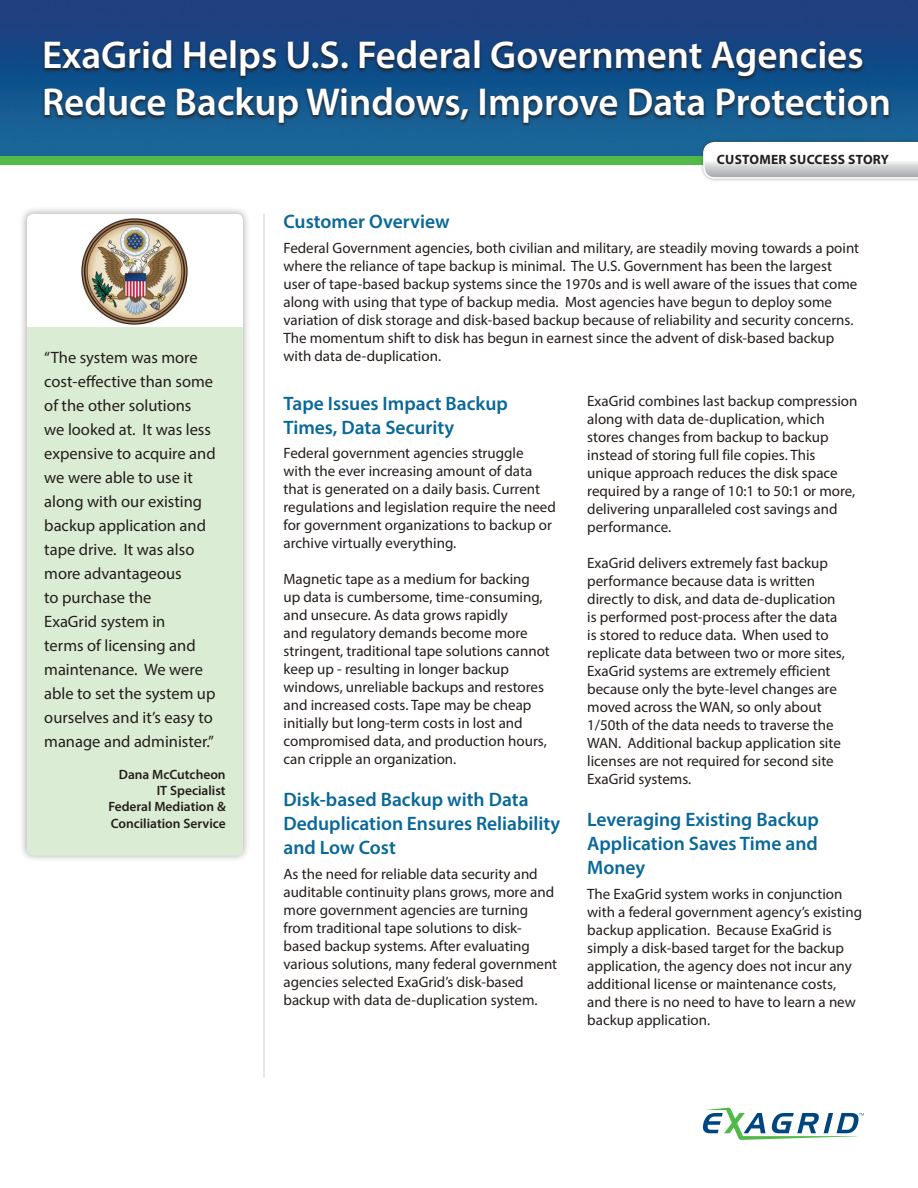
<style>
.page{position:relative;width:918px;height:1188px;background:#fff}
.page>*{position:absolute;margin:0;border:0;box-sizing:border-box;transform-origin:0 0}
.Headline{font:600 39px/46.8px "Myriad Pro";color:#fff}
.Blue_Paragraph_heade{font:600 19.5px/24px "Myriad Pro";color:#086899}
.Customer_Quote{font:16.5px/24px "Myriad Pro";color:#241e1b}
.Body_Copy{font:15px/18px "Myriad Pro";color:#241e1b}
.Quote_Author{font:600 13.5px/16.2px "Myriad Pro";color:#241e1b}
.t1{font:700 13.5px "Myriad Pro";letter-spacing:.02em;color:#231f20}
</style>
<div class="page">
<img style="left:0;top:0;width:918px;height:156px">
<div style="left:0;top:156px;width:918px;height:8px;background:#51b948"></div>
<div style="left:700px;top:139px;width:218px;height:43px;background:#231f20;opacity:.4"></div>
<svg style="left:703px;top:142px;width:215px;height:37px"></svg>
<svg style="left:702px;top:1107px;width:162px;height:33px"></svg>
<div style="left:19px;top:206px;width:232px;height:657px;background:#231f20;opacity:.4"></div>
<div style="left:27px;top:214px;width:216px;height:641px;background:#fff;border-radius:7px"></div>
<div style="left:27px;top:327px;width:216px;height:528px;background:#dbecd4"></div>
<svg style="left:41px;top:40px;width:851px;height:88px;background:#154673"></svg>
<hr style="left:264px;top:214px;width:1px;height:864px;background:#d1d2d4">
<img style="left:82px;top:218px;width:106px;height:106px">
<p class="Headline" style="left:42px;top:31px;width:851px">ExaGrid Helps U.S. Federal Government Agencies<br>Reduce Backup Windows, Improve Data Protection</p>
<p class="t1" style="left:717px;top:151px;width:174px">CUSTOMER SUCCESS STORY</p>
<p class="Blue_Paragraph_heade" style="left:284px;top:209px;width:168px">Customer Overview</p>
<p class="Body_Copy" style="left:284px;top:239px;width:577px">Federal Government agencies, both civilian and military, are steadily moving towards a point where the reliance of tape backup is minimal. The U.S. Government has been the largest user of tape-based backup systems since the 1970s and is well aware of the issues that come along with using that type of backup media. Most agencies have begun to deploy some variation of disk storage and disk-based backup because of reliability and security concerns.<br>The momentum shift to disk has begun in earnest since the advent of disk-based backup</p>
<p class="Customer_Quote" style="left:44px;top:345px;width:155px">“The system was more</p>
<p class="Body_Copy" style="left:284px;top:347px;width:159px">with data de-duplication.</p>
<p class="Customer_Quote" style="left:44px;top:369px;width:173px">cost-effective than some of the other solutions we looked at. It was less expensive to acquire and we were able to use it along with our existing backup application and tape drive. It was also more advantageous<br>to purchase the<br>ExaGrid system in<br>terms of licensing and maintenance. We were able to set the system up ourselves and it’s easy to manage and administer.”</p>
<p class="Quote_Author" style="left:119px;top:766px;width:108px">Dana McCutcheon</p>
<p class="Quote_Author" style="left:157px;top:782px;width:70px">IT Specialist</p>
<p class="Quote_Author" style="left:108px;top:798px;width:119px">Federal Mediation &amp;<br>Conciliation Service</p>
<p class="Blue_Paragraph_heade" style="left:284px;top:391px;width:226px">Tape Issues Impact Backup<br>Times, Data Security</p>
<p class="Body_Copy" style="left:284px;top:444px;width:274px">Federal government agencies struggle<br>with the ever increasing amount of data that is generated on a daily basis. Current regulations and legislation require the need for government organizations to backup or archive virtually everything.</p>
<p class="Body_Copy" style="left:284px;top:570px;width:268px">Magnetic tape as a medium for backing up data is cumbersome, time-consuming, and unsecure. As data grows rapidly<br>and regulatory demands become more stringent, traditional tape solutions cannot keep up - resulting in longer backup windows, unreliable backups and restores and increased costs. Tape may be cheap initially but long-term costs in lost and compromised data, and production hours, can cripple an organization.</p>
<p class="Blue_Paragraph_heade" style="left:284px;top:787px;width:278px">Disk-based Backup with Data<br>Deduplication Ensures Reliability and Low Cost</p>
<p class="Body_Copy" style="left:284px;top:865px;width:275px">As the need for reliable data security and auditable continuity plans grows, more and more government agencies are turning from traditional tape solutions to disk&shy;based backup systems. After evaluating various solutions, many federal government agencies selected ExaGrid’s disk-based backup with data de-duplication system.</p>
<p class="Body_Copy" style="left:587px;top:392px;width:272px">ExaGrid combines last backup compression along with data de-duplication, which stores changes from backup to backup instead of storing full file copies. This unique approach reduces the disk space required by a range of 10:1 to 50:1 or more, delivering unparalleled cost savings and performance.</p>
<p class="Body_Copy" style="left:587px;top:554px;width:259px">ExaGrid delivers extremely fast backup performance because data is written directly to disk, and data de-duplication is performed post-process after the data is stored to reduce data. When used to replicate data between two or more sites, ExaGrid systems are extremely efficient because only the byte-level changes are moved across the WAN, so only about 1/50th of the data needs to traverse the WAN. Additional backup application site licenses are not required for second site ExaGrid systems.</p>
<p class="Blue_Paragraph_heade" style="left:587px;top:807px;width:233px;text-align:justify">Leveraging Existing Backup Application Saves Time and Money</p>
<p class="Body_Copy" style="left:587px;top:885px;width:276px">The ExaGrid system works in conjunction with a federal government agency’s existing backup application. Because ExaGrid is simply a disk-based target for the backup application, the agency does not incur any additional license or maintenance costs, and there is no need to have to learn a new backup application.</p>
</div>
